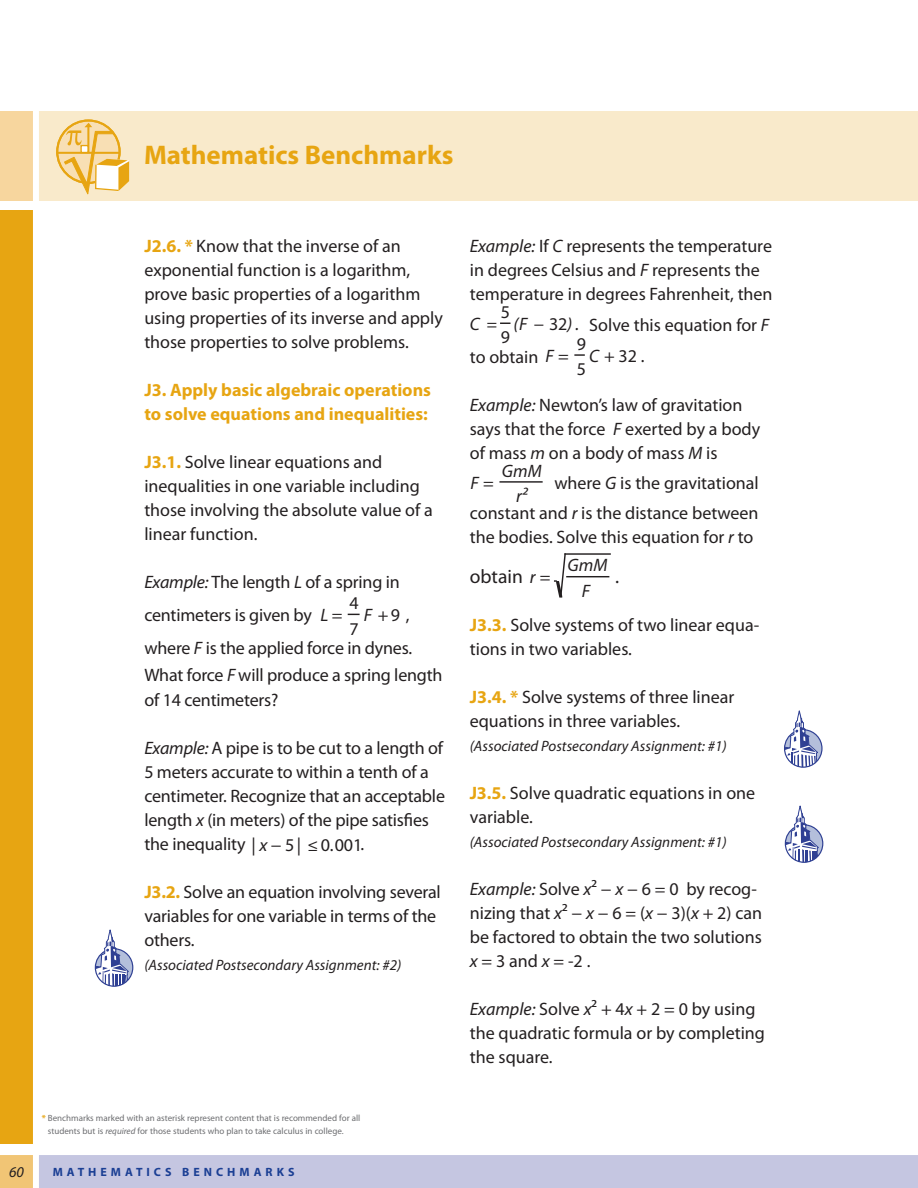
<style>
.page{position:relative;width:918px;height:1188px;background:#fff}
.page>*{position:absolute;margin:0;border:0;box-sizing:border-box;transform-origin:0 0}
.t1{font:700 27px "Myriad Pro";color:#e7a512}
.t2{font:19.5px "Myriad Pro";color:#231f20}
.t3{font:18px/24px "Myriad Pro";color:#231f20}
.t4{font:700 18px/24px "Myriad Pro";color:#e7a512}
.t5{font:italic 18px/25.5px "Myriad Pro";color:#231f20;text-align:center}
.t6{font:italic 15px "Myriad Pro";color:#231f20}
.t7{font:700 12px "Myriad Pro";letter-spacing:.335em;color:#1b3f94}
.t8{font:9px/13.5px "Myriad Pro";color:#6c6d70}
.s1{font-weight:700;color:#e7a512}
.s2{font-style:italic}
.s3{font-style:normal}
.s4{font-style:italic;font-size:18px}
.s5{font-size:18px}
</style>
<div class="page">
<svg style="left:575px;top:354px;width:9px;height:2px"></svg>
<hr style="left:500px;top:481px;width:42px;height:2px;background:#231f20">
<hr style="left:567px;top:576px;width:42px;height:1px;background:#231f20">
<svg style="left:555px;top:553px;width:12px;height:45px"></svg>
<hr style="left:565px;top:553px;width:45px;height:2px;background:#231f20">
<div style="left:0;top:111px;width:918px;height:90px;background:#f9eacb"></div>
<div style="left:0;top:111px;width:36px;height:90px;background:#f7d69e"></div>
<svg style="left:57px;top:121px;width:63px;height:62px"></svg>
<hr style="left:57px;top:152px;width:63px;height:2px;background:#e7a512">
<div style="left:56px;top:119px;width:65px;height:65px;border:2px solid #e7a512;border-radius:50%"></div>
<svg style="left:64px;top:123px;width:65px;height:71px"></svg>
<div style="left:0;top:1152px;width:918px;height:36px;background:#c5c6e1"></div>
<div style="left:0;top:1152px;width:36px;height:36px;background:#f1c575"></div>
<div style="left:0;top:1149px;width:918px;height:6px;background:#fff"></div>
<div style="left:0;top:210px;width:36px;height:933px;background:#e7a512"></div>
<div style="left:33px;top:0;width:6px;height:1188px;background:#fff"></div>
<svg style="left:785px;top:824px;width:38px;height:39px"></svg>
<svg style="left:95px;top:948px;width:38px;height:39px"></svg>
<svg style="left:784px;top:729px;width:39px;height:39px"></svg>
<h1 class="t1" style="left:144px;top:145px;width:311px">Mathematics Benchmarks</h1>
<p class="t3" style="left:144px;top:235px;width:300px"><span class="s1">J2.6. *</span> Know that the inverse of an exponential function is a logarithm, prove basic properties of a logarithm using properties of its inverse and apply those properties to solve problems.</p>
<p class="t4" style="left:144px;top:379px;width:288px">J3. Apply basic algebraic operations to solve equations and inequalities:</p>
<p class="t3" style="left:144px;top:451px;width:290px"><span class="s1">J3.1.</span> Solve linear equations and inequalities in one variable including those involving the absolute value of a linear function.</p>
<p class="t3" style="left:144px;top:567px;width:257px;line-height:33px"><span class="s2">Example:</span> The length <span class="s2">L</span> of a spring in centimeters is given by</p>
<p class="t5" style="left:320px;top:604px;width:24px">L<span class="s3">=</span></p>
<p class="t3" style="left:349px;top:592px;width:11px;line-height:25.5px">4<br>7</p>
<p class="t3" style="left:144px;top:600px;width:269px;line-height:32.7px;text-align:right"><span class="s2">F</span>+9,<br>where <span class="s2">F</span> is the applied force in dynes.</p>
<p class="t3" style="left:144px;top:664px;width:300px;line-height:25.5px">What force <span class="s2">F</span> will produce a spring length of 14 centimeters?</p>
<p class="t3" style="left:144px;top:738px;width:302px"><span class="s2">Example:</span> A pipe is to be cut to a length of 5 meters accurate to within a tenth of a centimeter. Recognize that an acceptable length <span class="s2">x</span> (in meters) of the pipe satisfies the inequality | <span class="s2">x</span> − 5 | ≤ 0.001.</p>
<p class="t3" style="left:144px;top:882px;width:298px"><span class="s1">J3.2.</span> Solve an equation involving several variables for one variable in terms of the others.</p>
<p class="t6" style="left:144px;top:960px;width:259px">(Associated Postsecondary Assignment: #2)</p>
<p class="t8" style="left:48px;top:1112px;width:314px;text-indent:-6px"><span class="s1">*</span> Benchmarks marked with an asterisk represent content that is recommended for all students but is <span class="s2">required</span> for those students who plan to take calculus in college.</p>
<p class="t6" style="left:9px;top:1167px;width:16px">60</p>
<p class="t7" style="left:53px;top:1167px;width:243px">MATHEMATICS BENCHMARKS</p>
<p class="t3" style="left:470px;top:235px;width:304px"><span class="s2">Example:</span> If <span class="s2">C</span> represents the temperature in degrees Celsius and <span class="s2">F</span> represents the temperature in degrees Fahrenheit, then</p>
<p class="t3" style="left:589px;top:315px;width:182px">Solve this equation for <span class="s2">F</span></p>
<p class="t3" style="left:470px;top:346px;width:100px">to obtain <span class="s2">F</span> =</p>
<p class="t3" style="left:470px;top:394px;width:292px"><span class="s2">Example:</span> Newton’s law of gravitation says that the force <span class="s2">F</span> exerted by a body of mass <span class="s2">m</span> on a body of mass <span class="s2">M</span> is</p>
<p class="t3" style="left:470px;top:469px;width:290px;line-height:30px;text-align:right">where <span class="s2">G</span> is the gravitational<br>constant and <span class="s2">r</span> is the distance between</p>
<p class="t3" style="left:470px;top:526px;width:285px">the bodies. Solve this equation for <span class="s2">r</span> to</p>
<p class="t2" style="left:470px;top:570px;width:82px">obtain <span class="s4">r</span> <span class="s5">=</span></p>
<p class="t2" style="left:615px;top:570px;width:6px">.</p>
<p class="t3" style="left:470px;top:615px;width:291px"><span class="s1">J3.3.</span> Solve systems of two linear equa&shy;tions in two variables.</p>
<p class="t3" style="left:470px;top:687px;width:266px"><span class="s1">J3.4. *</span> Solve systems of three linear equations in three variables.</p>
<p class="t6" style="left:470px;top:741px;width:259px">(Associated Postsecondary Assignment: #1)</p>
<p class="t3" style="left:470px;top:783px;width:287px"><span class="s1">J3.5.</span> Solve quadratic equations in one variable.</p>
<p class="t6" style="left:470px;top:837px;width:259px">(Associated Postsecondary Assignment: #1)</p>
<p class="t3" style="left:470px;top:879px;width:294px"><span class="s2">Example:</span> Solve <span class="s2">x</span>² − <span class="s2">x</span> − 6 = 0 by recog&shy;nizing that <span class="s2">x</span>² − <span class="s2">x</span> − 6 = (<span class="s2">x</span> − 3)(<span class="s2">x</span> + 2) can be factored to obtain the two solutions <span class="s2">x</span>=3 and <span class="s2">x</span>=-2 .</p>
<p class="t3" style="left:470px;top:999px;width:297px"><span class="s2">Example:</span> Solve <span class="s2">x</span>² + 4<span class="s2">x</span> + 2 = 0 by using the quadratic formula or by completing the square.</p>
<p class="t5" style="left:470px;top:313px;width:29px">C =</p>
<p class="t3" style="left:501px;top:300px;width:11px;line-height:25.5px">5<br>9</p>
<p class="t5" style="left:577px;top:316px;width:11px;line-height:19.5px;text-align:left;text-indent:-64px">(F − <span class="s3">32</span>).<br><span class="s3">9</span></p>
<p class="t3" style="left:577px;top:359px;width:11px">5</p>
<p class="t3" style="left:589px;top:345px;width:57px"><span class="s2">C</span>+32 .</p>
<p class="t5" style="left:502px;top:459px;width:41px">GmM r²</p>
<p class="t5" style="left:471px;top:471px;width:25px">F<span class="s3">=</span></p>
<p class="t5" style="left:568px;top:554px;width:41px">GmM<br>F</p>
</div>
